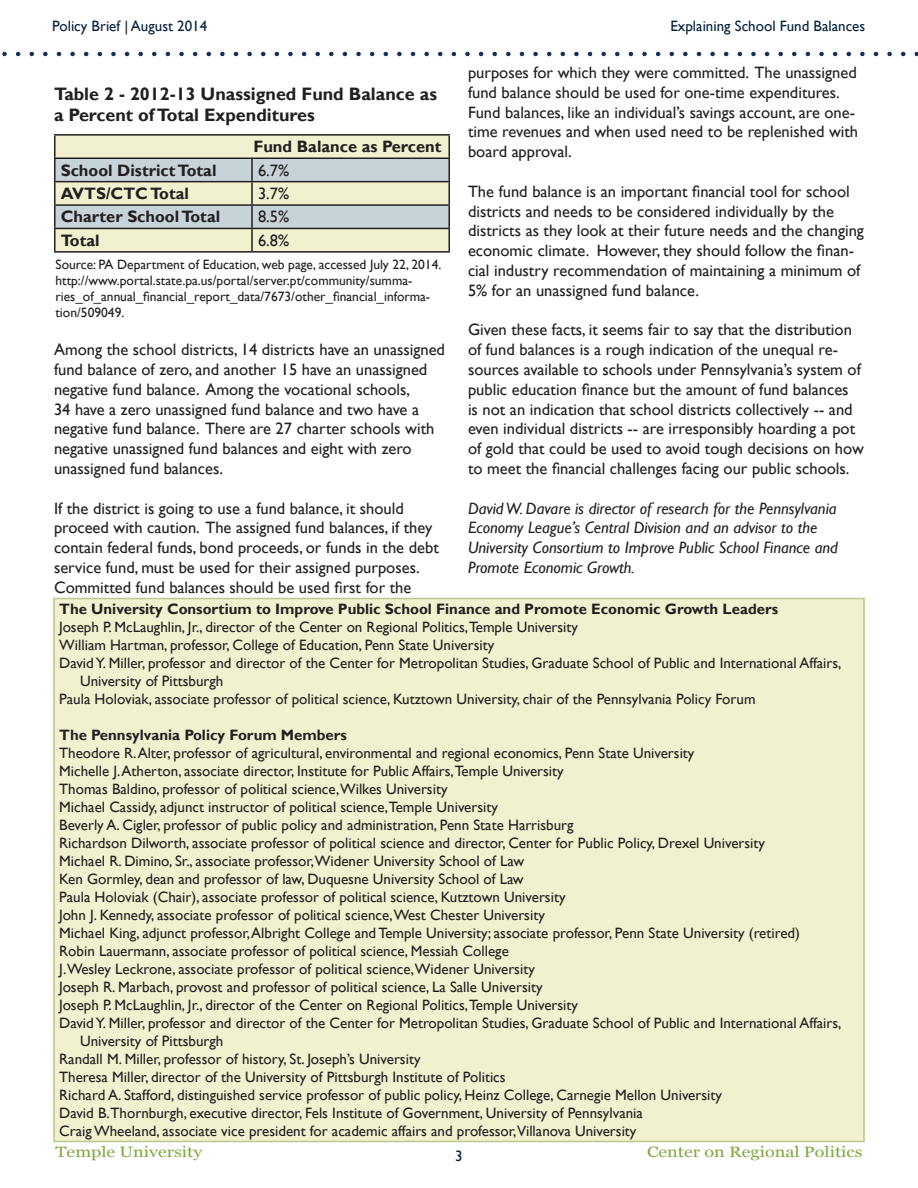
<style>
.page{position:relative;width:918px;height:1188px;background:#fff}
.page>*{position:absolute;margin:0;border:0;box-sizing:border-box;transform-origin:0 0}
.t1{font:700 18px/21.6px "Gill Sans";color:#231f20}
.t2{font:16.5px/19.8px "Gill Sans";color:#231f20}
.t3{font:italic 16.5px/19.8px "Gill Sans";color:#231f20}
.t4{font:700 16.5px "Gill Sans";color:#231f20}
.t5{font:15px/18px "Gill Sans";color:#231f20}
.t6{font:700 15px "Gill Sans";color:#231f20}
.t7{font:15px "Gill Sans";color:#05213e}
.t8{font:15px "Georgia";color:#81a73e;scale:1.2 1}
.t9{font:13.5px/16.2px "Gill Sans";color:#231f20}
</style>
<div class="page">
<svg style="left:2px;top:52px;width:916px;height:4px"></svg>
<div style="left:56px;top:136px;width:392px;height:115px;background:#f1f1cf"></div>
<svg style="left:56px;top:159px;width:392px;height:69px;background:#d2dad2"></svg>
<hr style="left:54px;top:159px;width:2px;height:22px;background:#231f20">
<hr style="left:251px;top:159px;width:2px;height:22px;background:#231f20">
<hr style="left:448px;top:159px;width:2px;height:22px;background:#231f20">
<hr style="left:54px;top:181px;width:198px;height:1px;background:#231f20">
<hr style="left:54px;top:182px;width:2px;height:22px;background:#231f20">
<hr style="left:252px;top:181px;width:198px;height:1px;background:#231f20">
<hr style="left:251px;top:182px;width:2px;height:22px;background:#231f20">
<hr style="left:448px;top:182px;width:2px;height:22px;background:#231f20">
<hr style="left:54px;top:204px;width:198px;height:2px;background:#231f20">
<hr style="left:54px;top:206px;width:2px;height:22px;background:#231f20">
<hr style="left:252px;top:204px;width:198px;height:2px;background:#231f20">
<hr style="left:251px;top:206px;width:2px;height:22px;background:#231f20">
<hr style="left:448px;top:206px;width:2px;height:22px;background:#231f20">
<hr style="left:54px;top:228px;width:198px;height:1px;background:#231f20">
<hr style="left:54px;top:229px;width:2px;height:22px;background:#231f20">
<hr style="left:252px;top:228px;width:198px;height:1px;background:#231f20">
<hr style="left:251px;top:229px;width:2px;height:22px;background:#231f20">
<hr style="left:448px;top:229px;width:2px;height:22px;background:#231f20">
<hr style="left:54px;top:251px;width:198px;height:2px;background:#231f20">
<hr style="left:252px;top:251px;width:198px;height:2px;background:#231f20">
<hr style="left:54px;top:134px;width:198px;height:2px;background:#231f20">
<hr style="left:54px;top:136px;width:2px;height:22px;background:#231f20">
<hr style="left:252px;top:134px;width:198px;height:2px;background:#231f20">
<hr style="left:448px;top:136px;width:2px;height:22px;background:#231f20">
<hr style="left:54px;top:158px;width:198px;height:1px;background:#231f20">
<hr style="left:252px;top:158px;width:198px;height:1px;background:#231f20">
<div style="left:54px;top:598px;width:810px;height:544px;background:#f1f1cf"></div>
<p class="t7" style="left:52px;top:17px;width:157px">Policy Brief | August 2014</p>
<p class="t7" style="left:670px;top:17px;width:196px">Explaining School Fund Balances</p>
<p class="t1" style="left:54px;top:83px;width:385px">Table 2 - 2012-13 Unassigned Fund Balance as a Percent of Total Expenditures</p>
<p class="t4" style="left:253px;top:137px;width:190px">Fund Balance as Percent</p>
<p class="t4" style="left:61px;top:160px;width:157px">School District Total</p>
<p class="t2" style="left:258px;top:161px;width:33px">6.7%</p>
<p class="t4" style="left:61px;top:184px;width:130px">AVTS/CTC Total</p>
<p class="t2" style="left:258px;top:184px;width:33px">3.7%</p>
<p class="t4" style="left:61px;top:207px;width:161px">Charter School Total</p>
<p class="t2" style="left:258px;top:207px;width:33px">8.5%</p>
<p class="t4" style="left:61px;top:230px;width:40px">Total</p>
<p class="t2" style="left:258px;top:231px;width:33px">6.8%</p>
<p class="t9" style="left:56px;top:256px;width:387px">Source: PA Department of Education, web page, accessed July 22, 2014.</p>
<p class="t9" style="left:56px;top:272px;width:376px">http://www.portal.state.pa.us/portal/server.pt/community/summa&shy;ries_of_annual_financial_report_data/7673/other_financial_informa&shy;tion/509049.</p>
<p class="t2" style="left:54px;top:340px;width:393px">Among the school districts, 14 districts have an unassigned fund balance of zero, and another 15 have an unassigned negative fund balance. Among the vocational schools,<br>34 have a zero unassigned fund balance and two have a negative fund balance. There are 27 charter schools with negative unassigned fund balances and eight with zero unassigned fund balances.</p>
<p class="t2" style="left:54px;top:498px;width:386px">If the district is going to use a fund balance, it should proceed with caution. The assigned fund balances, if they contain federal funds, bond proceeds, or funds in the debt service fund, must be used for their assigned purposes.<br>Committed fund balances should be used first for the</p>
<p class="t2" style="left:468px;top:63px;width:392px">purposes for which they were committed. The unassigned fund balance should be used for one-time expenditures.<br>Fund balances, like an individual’s savings account, are one&shy;time revenues and when used need to be replenished with board approval.</p>
<p class="t2" style="left:468px;top:182px;width:398px">The fund balance is an important financial tool for school districts and needs to be considered individually by the districts as they look at their future needs and the changing economic climate. However, they should follow the finan&shy;cial industry recommendation of maintaining a minimum of 5% for an unassigned fund balance.</p>
<p class="t2" style="left:468px;top:320px;width:397px">Given these facts, it seems fair to say that the distribution of fund balances is a rough indication of the unequal re&shy;sources available to schools under Pennsylvania’s system of public education finance but the amount of fund balances<br>is not an indication that school districts collectively -- and even individual districts -- are irresponsibly hoarding a pot of gold that could be used to avoid tough decisions on how to meet the financial challenges facing our public schools.</p>
<p class="t3" style="left:468px;top:498px;width:371px">David W. Davare is director of research for the Pennsylvania Economy League’s Central Division and an advisor to the University Consortium to Improve Public School Finance and Promote Economic Growth.</p>
<p class="t6" style="left:59px;top:600px;width:720px">The University Consortium to Improve Public School Finance and Promote Economic Growth Leaders</p>
<p class="t5" style="left:59px;top:618px;width:520px">Joseph P. McLaughlin, Jr., director of the Center on Regional Politics,Temple University</p>
<p class="t5" style="left:59px;top:636px;width:437px">William Hartman, professor, College of Education, Penn State University</p>
<p class="t5" style="left:80px;top:654px;width:763px;text-indent:-21px">David Y. Miller, professor and director of the Center for Metropolitan Studies, Graduate School of Public and International Affairs,<br>University of Pittsburgh</p>
<p class="t5" style="left:59px;top:690px;width:698px">Paula Holoviak, associate professor of political science, Kutztown University, chair of the Pennsylvania Policy Forum</p>
<p class="t6" style="left:59px;top:726px;width:289px">The Pennsylvania Policy Forum Members</p>
<p class="t5" style="left:59px;top:744px;width:637px">Theodore R. Alter, professor of agricultural, environmental and regional economics, Penn State University</p>
<p class="t5" style="left:59px;top:762px;width:506px">Michelle J. Atherton, associate director, Institute for Public Affairs,Temple University</p>
<p class="t5" style="left:59px;top:780px;width:390px">Thomas Baldino, professor of political science,Wilkes University</p>
<p class="t5" style="left:59px;top:798px;width:440px">Michael Cassidy, adjunct instructor of political science,Temple University</p>
<p class="t5" style="left:59px;top:816px;width:516px">Beverly A. Cigler, professor of public policy and administration, Penn State Harrisburg</p>
<p class="t5" style="left:59px;top:834px;width:707px">Richardson Dilworth, associate professor of political science and director, Center for Public Policy, Drexel University</p>
<p class="t5" style="left:59px;top:852px;width:466px">Michael R. Dimino, Sr., associate professor,Widener University School of Law</p>
<p class="t5" style="left:59px;top:870px;width:466px">Ken Gormley, dean and professor of law, Duquesne University School of Law</p>
<p class="t5" style="left:59px;top:888px;width:508px">Paula Holoviak (Chair), associate professor of political science, Kutztown University</p>
<p class="t5" style="left:59px;top:906px;width:487px">John J. Kennedy, associate professor of political science,West Chester University</p>
<p class="t5" style="left:59px;top:924px;width:742px">Michael King, adjunct professor, Albright College and Temple University; associate professor, Penn State University (retired)</p>
<p class="t5" style="left:59px;top:942px;width:451px">Robin Lauermann, associate professor of political science, Messiah College</p>
<p class="t5" style="left:59px;top:960px;width:477px">J.Wesley Leckrone, associate professor of political science,Widener University</p>
<p class="t5" style="left:59px;top:978px;width:485px">Joseph R. Marbach, provost and professor of political science, La Salle University</p>
<p class="t5" style="left:59px;top:996px;width:520px">Joseph P. McLaughlin, Jr., director of the Center on Regional Politics,Temple University</p>
<p class="t5" style="left:80px;top:1014px;width:763px;text-indent:-21px">David Y. Miller, professor and director of the Center for Metropolitan Studies, Graduate School of Public and International Affairs,<br>University of Pittsburgh</p>
<p class="t5" style="left:59px;top:1050px;width:363px">Randall M. Miller, professor of history, St. Joseph’s University</p>
<p class="t5" style="left:59px;top:1068px;width:448px">Theresa Miller, director of the University of Pittsburgh Institute of Politics</p>
<p class="t5" style="left:59px;top:1086px;width:664px">Richard A. Stafford, distinguished service professor of public policy, Heinz College, Carnegie Mellon University</p>
<p class="t5" style="left:59px;top:1104px;width:585px">David B.Thornburgh, executive director, Fels Institute of Government, University of Pennsylvania</p>
<p class="t5" style="left:59px;top:1122px;width:579px">Craig Wheeland, associate vice president for academic affairs and professor,Villanova University</p>
<p class="t8" style="left:56px;top:1143px;width:124px">Temple University</p>
<p class="t7" style="left:455px;top:1147px;width:9px">3</p>
<p class="t8" style="left:647px;top:1143px;width:181px">Center on Regional Politics</p>
</div>
